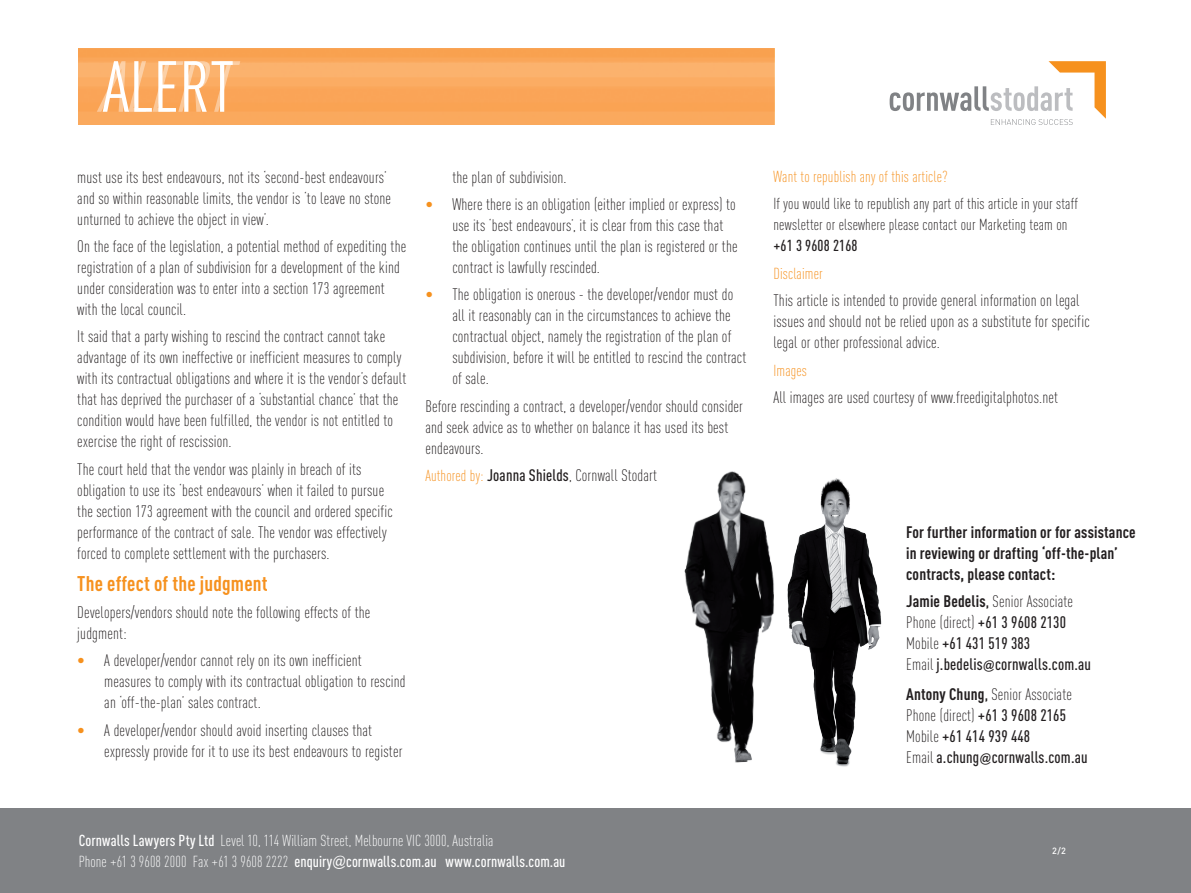
<style>
.page{position:relative;width:1191px;height:893px;background:#fff}
.page>*{position:absolute;margin:0;border:0;box-sizing:border-box;transform-origin:0 0}
.t1{font:700 21px "DIN Cond";letter-spacing:.01em;color:#f6911e}
.t2{font:300 16.5px/21px "DIN Cond";letter-spacing:.01em;color:#231f20}
.t3{font:500 16.5px/21px "DIN Cond";letter-spacing:.01em;color:#231f20}
.t4{font:700 16.5px/21px "DIN Cond";letter-spacing:.01em;color:#231f20}
.t5{font:300 15.75px/21px "DIN Cond";letter-spacing:.01em;color:#fff}
.t6{font:300 15.75px/21px "DIN Cond";letter-spacing:.01em;color:#231f20}
.t7{font:300 15.75px "DIN Cond";letter-spacing:.01em;color:#f6911e}
.t8{font:500 15.75px "DIN Cond";letter-spacing:.01em;color:#231f20}
.t9{font:500 9px "DIN";color:#fff}
.s1{color:#f6911e}
.s2{font-size:15.75px;color:#f6911e}
.s3{font-weight:500}
.s4{font-weight:700}
.s5{font-weight:300}
.s6{font-family:"Akzidenz Grotesk Std";font-size:13.5px}
.s7{font-family:"Akzidenz Grotesk Std";font-weight:400}
</style>
<div class="page">
<img style="left:684px;top:471px;width:57px;height:292px">
<div style="left:0;top:808px;width:1191px;height:85px;background:#808285"></div>
<svg style="left:889px;top:61px;width:217px;height:64px"></svg>
<img style="left:79px;top:49px;width:695px;height:76px">
<svg style="left:97px;top:61px;width:143px;height:51px"></svg>
<img style="left:741px;top:476px;width:141px;height:291px">
<p class="t2" style="left:77px;top:166px;width:315px">must use its best endeavours, not its ‘second-best endeavours’ and so within reasonable limits, the vendor is ‘to leave no stone unturned to achieve the object in view’.</p>
<p class="t2" style="left:77px;top:236px;width:330px">On the face of the legislation, a potential method of expediting the registration of a plan of subdivision for a development of the kind under consideration was to enter into a section 173 agreement with the local council.</p>
<p class="t2" style="left:77px;top:326px;width:330px">It said that a party wishing to rescind the contract cannot take advantage of its own ineffective or inefficient measures to comply with its contractual obligations and where it is the vendor’s default that has deprived the purchaser of a ‘substantial chance’ that the condition would have been fulfilled, the vendor is not entitled to exercise the right of rescission.</p>
<p class="t2" style="left:77px;top:458px;width:317px">The court held that the vendor was plainly in breach of its obligation to use its ‘best endeavours’ when it failed to pursue the section 173 agreement with the council and ordered specific performance of the contract of sale. The vendor was effectively forced to complete settlement with the purchasers.</p>
<p class="t1" style="left:77px;top:570px;width:192px">The effect of the judgment</p>
<p class="t2" style="left:77px;top:602px;width:295px">Developers/vendors should note the following effects of the judgment:</p>
<p class="t2" style="left:104px;top:650px;width:303px;text-indent:-27px"><span class="s1">•</span> A developer/vendor cannot rely on its own inefficient measures to comply with its contractual obligation to rescind an ‘off-the-plan’ sales contract.</p>
<p class="t2" style="left:104px;top:719px;width:299px;text-indent:-27px"><span class="s1">•</span> A developer/vendor should avoid inserting clauses that expressly provide for it to use its best endeavours to register</p>
<p class="t2" style="left:452px;top:166px;width:116px">the plan of subdivision.</p>
<p class="t2" style="left:452px;top:194px;width:287px;text-indent:-27px"><span class="s1">•</span> Where there is an obligation (either implied or express) to use its ‘best endeavours’, it is clear from this case that the obligation continues until the plan is registered or the contract is lawfully rescinded.</p>
<p class="t2" style="left:452px;top:284px;width:295px;text-indent:-27px"><span class="s1">•</span> The obligation is onerous - the developer/vendor must do all it reasonably can in the circumstances to achieve the contractual object, namely the registration of the plan of subdivision, before it will be entitled to rescind the contract of sale.</p>
<p class="t2" style="left:425px;top:395px;width:319px">Before rescinding a contract, a developer/vendor should consider and seek advice as to whether on balance it has used its best endeavours.</p>
<p class="t2" style="left:425px;top:465px;width:233px"><span class="s2">Authored by:</span> <span class="s3">Joanna Shields</span>, Cornwall Stodart</p>
<p class="t7" style="left:773px;top:168px;width:176px">Want to republish any of this article?</p>
<p class="t6" style="left:773px;top:193px;width:306px">If you would like to republish any part of this article in your staff newsletter or elsewhere please contact our Marketing team on</p>
<p class="t8" style="left:773px;top:236px;width:86px">+61 3 9608 2168</p>
<p class="t7" style="left:773px;top:264px;width:51px">Disclaimer</p>
<p class="t2" style="left:773px;top:290px;width:318px">This article is intended to provide general information on legal issues and should not be relied upon as a substitute for specific legal or other professional advice.</p>
<p class="t7" style="left:773px;top:361px;width:35px">Images</p>
<p class="t2" style="left:773px;top:387px;width:286px">All images are used courtesy of www.freedigitalphotos.net</p>
<p class="t4" style="left:906px;top:521px;width:231px">For further information or for assistance in reviewing or drafting ‘off-the-plan’ contracts, please contact:</p>
<p class="t3" style="left:906px;top:590px;width:186px"><span class="s4">Jamie Bedelis</span>, <span class="s5">Senior Associate<br>Phone (direct)</span> +61 3 9608 2130<br><span class="s5">Mobile</span> +61 431 519 383<br><span class="s5">Email</span> j.bedelis<span class="s6">@</span>cornwalls.com.au</p>
<p class="t3" style="left:906px;top:683px;width:183px"><span class="s4">Antony Chung</span>, <span class="s5">Senior Associate<br>Phone (direct)</span> +61 3 9608 2165<br><span class="s5">Mobile</span> +61 414 939 448<br><span class="s5">Email</span> a.chung<span class="s6">@</span>cornwalls.com.au</p>
<p class="t5" style="left:79px;top:830px;width:488px"><span class="s3">Cornwalls Lawyers Pty Ltd</span> Level 10, 114 William Street, Melbourne VIC 3000, Australia<br>Phone +61 3 9608 2000 Fax +61 3 9608 2222 <span class="s3">enquiry</span><span class="s7">@</span><span class="s3">cornwalls.com.au www.cornwalls.com.au</span></p>
<p class="t9" style="left:1052px;top:845px;width:15px">2/2</p>
</div>
